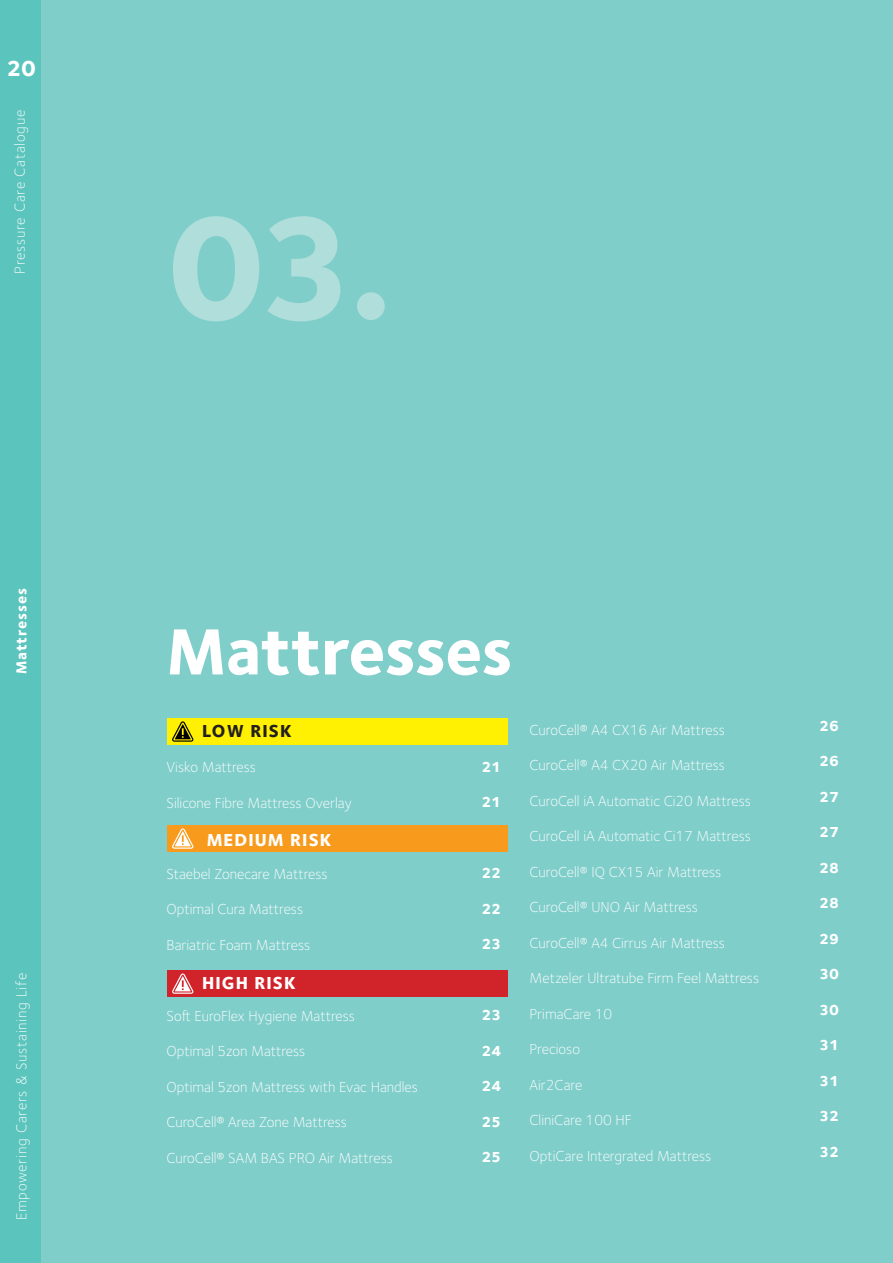
<style>
.page{position:relative;width:893px;height:1263px;background:#fff}
.page>*{position:absolute;margin:0;border:0;box-sizing:border-box;transform-origin:0 0}
.t1{font:800 150px "Foundry Sterling";color:#afdedb}
.t2{font:800 67.5px "Foundry Sterling";letter-spacing:-.015em;color:#fff}
.t3{font:800 22.5px "Foundry Sterling";color:#fff}
.t4{font:800 18px "Foundry Sterling";letter-spacing:.06em;color:#fff}
.t5{font:800 18px "Foundry Sterling";letter-spacing:.06em;color:#231f20}
.t6{font:300 15px "Foundry Sterling";color:#fff}
.t7{font:800 15px "Foundry Sterling";color:#fff}
.t8{font:300 15px "Foundry Sterling";letter-spacing:.05em;color:#fff}
.t9{font:300 15px "Foundry Sterling";letter-spacing:.055em;color:#fff}
.t10{font:800 15px "Foundry Sterling";letter-spacing:.05em;color:#fff}
</style>
<div class="page">
<div style="left:0;top:0;width:43px;height:1263px;background:#5ac4bd"></div>
<div style="left:41px;top:0;width:852px;height:1263px;background:#80ceca"></div>
<div style="left:167px;top:718px;width:340px;height:27px;background:#fff101"></div>
<svg style="left:172px;top:721px;width:22px;height:21px"></svg>
<div style="left:167px;top:825px;width:340px;height:27px;background:#f89a1c"></div>
<svg style="left:172px;top:828px;width:22px;height:21px"></svg>
<div style="left:167px;top:970px;width:340px;height:27px;background:#d1232a"></div>
<svg style="left:172px;top:973px;width:22px;height:21px"></svg>
<h3 class="t3" style="left:7px;top:54px;width:31px">20</h3>
<p class="t9" style="left:11px;top:274px;width:166px;rotate:-90deg">Pressure Care Catalogue</p>
<p class="t10" style="left:12px;top:674px;width:88px;rotate:-90deg">Mattresses</p>
<p class="t8" style="left:13px;top:1220px;width:249px;rotate:-90deg">Empowering Carers &amp; Sustaining Life</p>
<h1 class="t1" style="left:167px;top:175px;width:229px">03.</h1>
<h2 class="t2" style="left:167px;top:610px;width:348px">Mattresses</h2>
<p class="t5" style="left:202px;top:720px;width:91px">LOW RISK</p>
<p class="t6" style="left:167px;top:758px;width:91px">Visko Mattress</p>
<p class="t6" style="left:167px;top:794px;width:187px">Silicone Fibre Mattress Overlay</p>
<p class="t4" style="left:207px;top:828px;width:126px">MEDIUM RISK</p>
<p class="t6" style="left:167px;top:865px;width:163px">Staebel Zonecare Mattress</p>
<p class="t6" style="left:167px;top:900px;width:138px">Optimal Cura Mattress</p>
<p class="t6" style="left:167px;top:936px;width:145px">Bariatric Foam Mattress</p>
<p class="t4" style="left:202px;top:972px;width:95px">HIGH RISK</p>
<p class="t6" style="left:167px;top:1007px;width:190px">Soft EuroFlex Hygiene Mattress</p>
<p class="t6" style="left:167px;top:1042px;width:140px">Optimal 5zon Mattress</p>
<p class="t6" style="left:167px;top:1078px;width:253px">Optimal 5zon Mattress with Evac Handles</p>
<p class="t6" style="left:167px;top:1113px;width:182px">CuroCell® Area Zone Mattress</p>
<p class="t6" style="left:167px;top:1149px;width:228px">CuroCell® SAM BAS PRO Air Mattress</p>
<p class="t7" style="left:481px;top:757px;width:21px">21</p>
<p class="t7" style="left:481px;top:793px;width:21px">21</p>
<p class="t7" style="left:481px;top:864px;width:21px">22</p>
<p class="t7" style="left:481px;top:899px;width:21px">22</p>
<p class="t7" style="left:481px;top:935px;width:21px">23</p>
<p class="t7" style="left:481px;top:1006px;width:21px">23</p>
<p class="t7" style="left:481px;top:1041px;width:21px">24</p>
<p class="t7" style="left:481px;top:1077px;width:21px">24</p>
<p class="t7" style="left:481px;top:1112px;width:21px">25</p>
<p class="t7" style="left:481px;top:1148px;width:21px">25</p>
<p class="t6" style="left:530px;top:721px;width:197px">CuroCell® A4 CX16 Air Mattress</p>
<p class="t6" style="left:530px;top:756px;width:197px">CuroCell® A4 CX20 Air Mattress</p>
<p class="t6" style="left:530px;top:792px;width:223px">CuroCell iA Automatic Ci20 Mattress</p>
<p class="t6" style="left:530px;top:827px;width:223px">CuroCell iA Automatic Ci17 Mattress</p>
<p class="t6" style="left:530px;top:863px;width:193px">CuroCell® IQ CX15 Air Mattress</p>
<p class="t6" style="left:530px;top:898px;width:170px">CuroCell® UNO Air Mattress</p>
<p class="t6" style="left:530px;top:934px;width:197px">CuroCell® A4 Cirrus Air Mattress</p>
<p class="t6" style="left:530px;top:969px;width:231px">Metzeler Ultratube Firm Feel Mattress</p>
<p class="t6" style="left:530px;top:1005px;width:84px">PrimaCare 10</p>
<p class="t6" style="left:530px;top:1040px;width:52px">Precioso</p>
<p class="t6" style="left:530px;top:1076px;width:54px">Air2Care</p>
<p class="t6" style="left:530px;top:1111px;width:103px">CliniCare 100 HF</p>
<p class="t6" style="left:530px;top:1147px;width:183px">OptiCare Intergrated Mattress</p>
<p class="t7" style="left:819px;top:716px;width:21px">26</p>
<p class="t7" style="left:819px;top:752px;width:21px">26</p>
<p class="t7" style="left:819px;top:787px;width:21px">27</p>
<p class="t7" style="left:819px;top:823px;width:21px">27</p>
<p class="t7" style="left:819px;top:858px;width:21px">28</p>
<p class="t7" style="left:819px;top:894px;width:21px">28</p>
<p class="t7" style="left:819px;top:929px;width:21px">29</p>
<p class="t7" style="left:819px;top:965px;width:21px">30</p>
<p class="t7" style="left:819px;top:1000px;width:21px">30</p>
<p class="t7" style="left:819px;top:1036px;width:21px">31</p>
<p class="t7" style="left:819px;top:1071px;width:21px">31</p>
<p class="t7" style="left:819px;top:1107px;width:21px">32</p>
<p class="t7" style="left:819px;top:1142px;width:21px">32</p>
</div>
